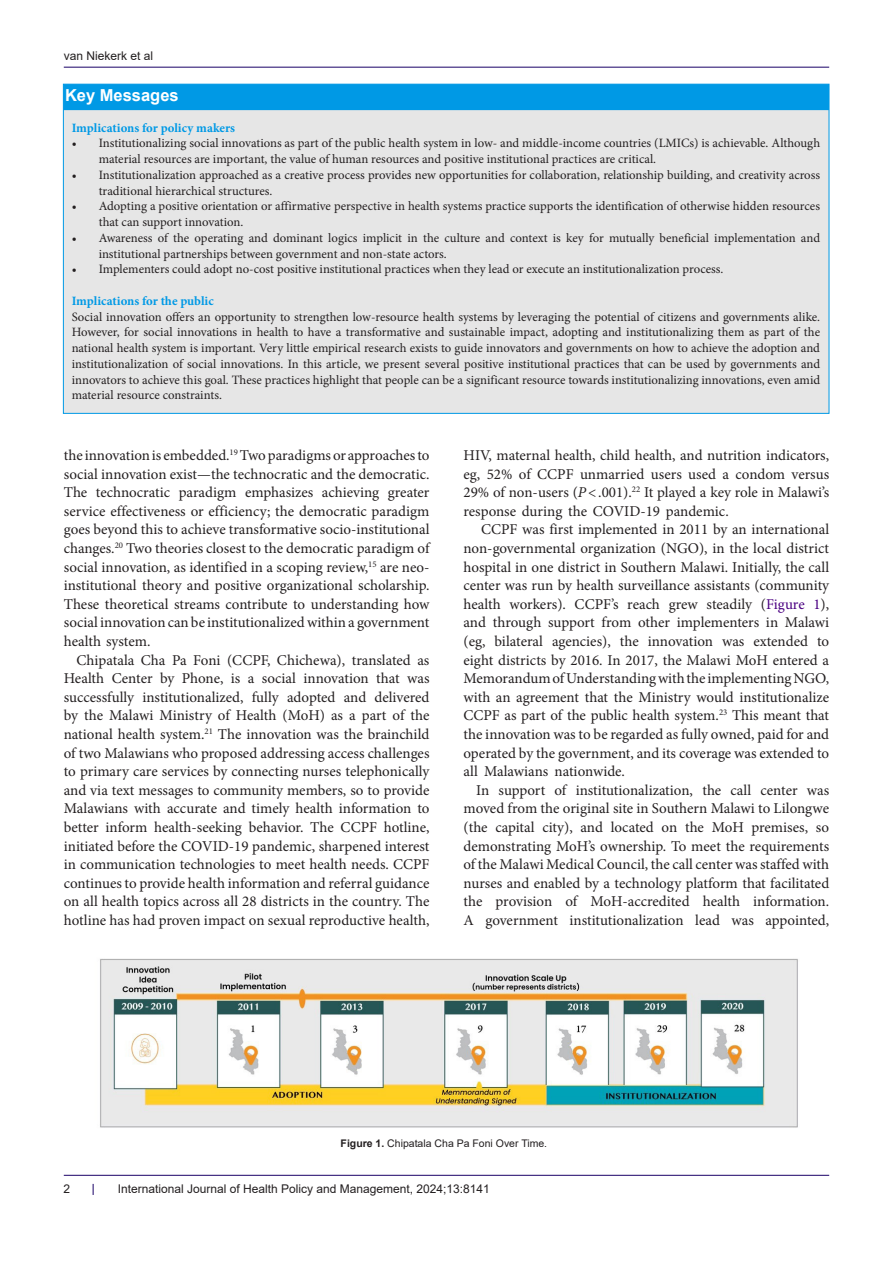
<style>
.page{position:relative;width:893px;height:1263px;background:#fff}
.page>*{position:absolute;margin:0;border:0;box-sizing:border-box;transform-origin:0 0}
.t1{font:700 16.5px "Arial";color:#fff}
.t2{font:15px/18.6px "Minion Pro";color:#231f20;text-align:justify}
.t3{font:12.75px/15.8px "Minion Pro";color:#231f20}
.t4{font:700 12.75px "Minion Pro";color:#0099e5}
.t5{font:12px "Arial";color:#231f20}
.t6{font:10.5px "Arial";color:#231f20}
.s1{font-style:italic}
.s2{color:#4b0082}
.s3{font-weight:700}
</style>
<div class="page">
<hr style="left:64px;top:67px;width:765px;height:1px;background:#190066">
<hr style="left:64px;top:1175px;width:765px;height:1px;background:#190066">
<div style="left:63px;top:84px;width:766px;height:330px;background:#e6e6e6;border:1px solid #0099e5"></div>
<div style="left:63px;top:84px;width:766px;height:26px;background:#0099e5;border:2px solid #0099e5"></div>
<img style="left:100px;top:958px;width:698px;height:170px">
<p class="t5" style="left:64px;top:48px;width:91px">van Niekerk et al</p>
<p class="t1" style="left:65px;top:83px;width:115px">Key Messages</p>
<p class="t4" style="left:72px;top:118px;width:165px">Implications for policy makers</p>
<p class="t3" style="left:99px;top:135px;width:723px;text-indent:-27px">• Institutionalizing social innovations as part of the public health system in low- and middle-income countries (LMICs) is achievable. Although material resources are important, the value of human resources and positive institutional practices are critical.</p>
<p class="t3" style="left:99px;top:167px;width:723px;text-indent:-27px">• Institutionalization approached as a creative process provides new opportunities for collaboration, relationship building, and creativity across traditional hierarchical structures.</p>
<p class="t3" style="left:99px;top:198px;width:723px;text-indent:-27px">• Adopting a positive orientation or affirmative perspective in health systems practice supports the identification of otherwise hidden resources that can support innovation.</p>
<p class="t3" style="left:99px;top:230px;width:723px;text-indent:-27px">• Awareness of the operating and dominant logics implicit in the culture and context is key for mutually beneficial implementation and institutional partnerships between government and non-state actors.</p>
<p class="t3" style="left:72px;top:261px;width:653px">• Implementers could adopt no-cost positive institutional practices when they lead or execute an institutionalization process.</p>
<p class="t4" style="left:72px;top:292px;width:144px">Implications for the public</p>
<p class="t3" style="left:72px;top:309px;width:750px;text-align:justify">Social innovation offers an opportunity to strengthen low-resource health systems by leveraging the potential of citizens and governments alike.<br>However, for social innovations in health to have a transformative and sustainable impact, adopting and institutionalizing them as part of the national health system is important. Very little empirical research exists to guide innovators and governments on how to achieve the adoption and institutionalization of social innovations. In this article, we present several positive institutional practices that can be used by governments and innovators to achieve this goal. These practices highlight that people can be a significant resource towards institutionalizing innovations, even amid material resource constraints.</p>
<p class="t2" style="left:64px;top:446px;width:367px">the innovation is embedded.<sup>19</sup> Two paradigms or approaches to social innovation exist—the technocratic and the democratic.<br>The technocratic paradigm emphasizes achieving greater service effectiveness or efficiency; the democratic paradigm goes beyond this to achieve transformative socio-institutional changes.<sup>20</sup> Two theories closest to the democratic paradigm of social innovation, as identified in a scoping review,<sup>15</sup> are neo&shy;institutional theory and positive organizational scholarship.<br>These theoretical streams contribute to understanding how social innovation can be institutionalized within a government health system.</p>
<p class="t2" style="left:64px;top:650px;width:367px;text-indent:13px">Chipatala Cha Pa Foni (CCPF, Chichewa), translated as Health Center by Phone, is a social innovation that was successfully institutionalized, fully adopted and delivered by the Malawi Ministry of Health (MoH) as a part of the national health system.<sup>21</sup> The innovation was the brainchild of two Malawians who proposed addressing access challenges to primary care services by connecting nurses telephonically and via text messages to community members, so to provide Malawians with accurate and timely health information to better inform health-seeking behavior. The CCPF hotline, initiated before the COVID-19 pandemic, sharpened interest in communication technologies to meet health needs. CCPF continues to provide health information and referral guidance on all health topics across all 28 districts in the country. The hotline has had proven impact on sexual reproductive health,</p>
<p class="t2" style="left:463px;top:446px;width:367px">HIV, maternal health, child health, and nutrition indicators, eg, 52% of CCPF unmarried users used a condom versus 29% of non-users (<span class="s1">P</span>&lt;.001).<sup>22</sup> It played a key role in Malawi’s response during the COVID-19 pandemic.</p>
<p class="t2" style="left:463px;top:520px;width:367px;text-indent:18px">CCPF was first implemented in 2011 by an international non-governmental organization (NGO), in the local district hospital in one district in Southern Malawi. Initially, the call center was run by health surveillance assistants (community health workers). CCPF’s reach grew steadily (<span class="s2">Figure 1</span>), and through support from other implementers in Malawi (eg, bilateral agencies), the innovation was extended to eight districts by 2016. In 2017, the Malawi MoH entered a Memorandum of Understanding with the implementing NGO, with an agreement that the Ministry would institutionalize CCPF as part of the public health system.<sup>23</sup> This meant that the innovation was to be regarded as fully owned, paid for and operated by the government, and its coverage was extended to all Malawians nationwide.</p>
<p class="t2" style="left:463px;top:781px;width:367px;text-indent:13px">In support of institutionalization, the call center was moved from the original site in Southern Malawi to Lilongwe (the capital city), and located on the MoH premises, so demonstrating MoH’s ownership. To meet the requirements of the Malawi Medical Council, the call center was staffed with nurses and enabled by a technology platform that facilitated the provision of MoH-accredited health information.<br>A government institutionalization lead was appointed,</p>
<p class="t6" style="left:341px;top:1136px;width:208px"><span class="s3">Figure 1.</span> Chipatala Cha Pa Foni Over Time.</p>
<p class="t5" style="left:64px;top:1180px;width:8px">2</p>
<p class="t5" style="left:118px;top:1180px;width:374px">International Journal of Health Policy and Management, 2024;13:8141</p>
</div>
